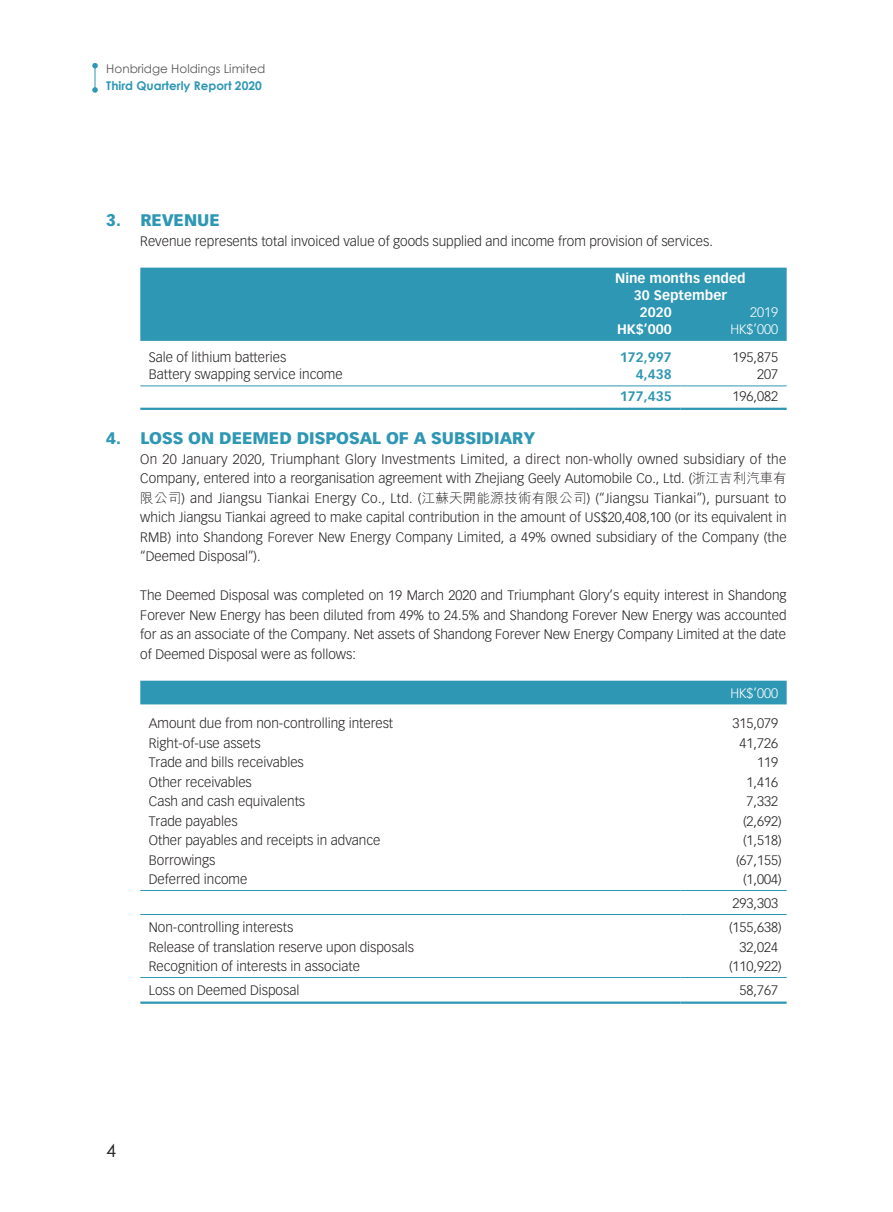
<style>
.page{position:relative;width:893px;height:1212px;background:#fff}
.page>*{position:absolute;margin:0;border:0;box-sizing:border-box;transform-origin:0 0}
.t1{font:18px "Century Gothic";color:#231f20}
.t2{font:900 16.5px "Vectora LT Std";color:#2e97b4}
.t3{font:300 13.5px/19.5px "Vectora LT Std";color:#231f20;text-align:justify}
.t4{font:700 13.5px "Vectora LT Std";color:#fff}
.t5{font:700 13.5px "Vectora LT Std";color:#2e97b4}
.t6{font:300 13.5px "Vectora LT Std";color:#fff}
.t7{font:12px "Century Gothic";color:#57585a}
.t8{font:700 12px "Century Gothic";color:#2e97b4}
.s1{font-family:"M Hei HK"}
</style>
<div class="page">
<svg style="left:92px;top:63px;width:6px;height:30px"></svg>
<div style="left:140px;top:268px;width:647px;height:73px;background:#2e97b4"></div>
<hr style="left:140px;top:385px;width:434px;height:1px;background:#2e97b4">
<hr style="left:574px;top:385px;width:106px;height:1px;background:#2e97b4">
<hr style="left:680px;top:385px;width:107px;height:1px;background:#2e97b4">
<hr style="left:140px;top:408px;width:434px;height:2px;background:#2e97b4">
<hr style="left:574px;top:408px;width:106px;height:2px;background:#2e97b4">
<hr style="left:680px;top:408px;width:107px;height:2px;background:#2e97b4">
<div style="left:140px;top:681px;width:647px;height:23px;background:#2e97b4"></div>
<hr style="left:140px;top:890px;width:540px;height:1px;background:#2e97b4">
<hr style="left:680px;top:890px;width:107px;height:1px;background:#2e97b4">
<hr style="left:140px;top:914px;width:540px;height:1px;background:#2e97b4">
<hr style="left:680px;top:914px;width:107px;height:1px;background:#2e97b4">
<hr style="left:140px;top:977px;width:540px;height:1px;background:#2e97b4">
<hr style="left:680px;top:977px;width:107px;height:1px;background:#2e97b4">
<hr style="left:140px;top:1001px;width:540px;height:3px;background:#2e97b4">
<hr style="left:680px;top:1001px;width:107px;height:3px;background:#2e97b4">
<p class="t7" style="left:106px;top:61px;width:161px">Honbridge Holdings Limited</p>
<p class="t8" style="left:106px;top:76px;width:157px">Third Quarterly Report 2020</p>
<p class="t2" style="left:106px;top:210px;width:115px">3. REVENUE</p>
<p class="t3" style="left:140px;top:231px;width:574px">Revenue represents total invoiced value of goods supplied and income from provision of services.</p>
<p class="t4" style="left:615px;top:270px;width:132px">Nine months ended</p>
<p class="t4" style="left:634px;top:287px;width:94px">30 September</p>
<p class="t4" style="left:640px;top:304px;width:33px">2020</p>
<p class="t6" style="left:750px;top:304px;width:30px">2019</p>
<p class="t4" style="left:617px;top:321px;width:56px">HK$’000</p>
<p class="t6" style="left:730px;top:322px;width:49px">HK$’000</p>
<p class="t3" style="left:149px;top:348px;width:139px">Sale of lithium batteries</p>
<p class="t5" style="left:620px;top:349px;width:53px">172,997</p>
<p class="t3" style="left:732px;top:348px;width:47px">195,875</p>
<p class="t3" style="left:149px;top:365px;width:195px">Battery swapping service income</p>
<p class="t5" style="left:636px;top:366px;width:37px">4,438</p>
<p class="t3" style="left:757px;top:365px;width:23px">207</p>
<p class="t5" style="left:620px;top:388px;width:53px">177,435</p>
<p class="t3" style="left:732px;top:387px;width:47px">196,082</p>
<p class="t2" style="left:106px;top:428px;width:431px">4. LOSS ON DEEMED DISPOSAL OF A SUBSIDIARY</p>
<p class="t3" style="left:140px;top:449px;width:648px">On 20 January 2020, Triumphant Glory Investments Limited, a direct non-wholly owned subsidiary of the Company, entered into a reorganisation agreement with Zhejiang Geely Automobile Co., Ltd. (<span class="s1">浙江吉利汽車有限公司</span>) and Jiangsu Tiankai Energy Co., Ltd. (<span class="s1">江蘇天開能源技術有限公司</span>) (“Jiangsu Tiankai”), pursuant to which Jiangsu Tiankai agreed to make capital contribution in the amount of US$20,408,100 (or its equivalent in RMB) into Shandong Forever New Energy Company Limited, a 49% owned subsidiary of the Company (the “Deemed Disposal”).</p>
<p class="t3" style="left:140px;top:586px;width:648px">The Deemed Disposal was completed on 19 March 2020 and Triumphant Glory’s equity interest in Shandong Forever New Energy has been diluted from 49% to 24.5% and Shandong Forever New Energy was accounted for as an associate of the Company. Net assets of Shandong Forever New Energy Company Limited at the date of Deemed Disposal were as follows:</p>
<p class="t6" style="left:730px;top:685px;width:49px">HK$’000</p>
<p class="t3" style="left:149px;top:714px;width:246px">Amount due from non-controlling interest</p>
<p class="t3" style="left:732px;top:714px;width:47px">315,079</p>
<p class="t3" style="left:149px;top:733px;width:113px">Right-of-use assets</p>
<p class="t3" style="left:740px;top:733px;width:40px">41,726</p>
<p class="t3" style="left:149px;top:753px;width:157px">Trade and bills receivables</p>
<p class="t3" style="left:757px;top:753px;width:23px">119</p>
<p class="t3" style="left:149px;top:772px;width:105px">Other receivables</p>
<p class="t3" style="left:747px;top:772px;width:33px">1,416</p>
<p class="t3" style="left:149px;top:792px;width:158px">Cash and cash equivalents</p>
<p class="t3" style="left:747px;top:792px;width:33px">7,332</p>
<p class="t3" style="left:149px;top:811px;width:90px">Trade payables</p>
<p class="t3" style="left:743px;top:811px;width:40px">(2,692)</p>
<p class="t3" style="left:149px;top:831px;width:233px">Other payables and receipts in advance</p>
<p class="t3" style="left:743px;top:831px;width:40px">(1,518)</p>
<p class="t3" style="left:149px;top:850px;width:68px">Borrowings</p>
<p class="t3" style="left:736px;top:850px;width:47px">(67,155)</p>
<p class="t3" style="left:149px;top:870px;width:100px">Deferred income</p>
<p class="t3" style="left:732px;top:867px;width:51px;line-height:24px;text-align:right">(1,004)<br>293,303</p>
<p class="t3" style="left:149px;top:918px;width:146px">Non-controlling interests</p>
<p class="t3" style="left:729px;top:918px;width:54px">(155,638)</p>
<p class="t3" style="left:149px;top:937px;width:267px">Release of translation reserve upon disposals</p>
<p class="t3" style="left:739px;top:937px;width:40px">32,024</p>
<p class="t3" style="left:149px;top:957px;width:213px">Recognition of interests in associate</p>
<p class="t3" style="left:729px;top:957px;width:54px">(110,922)</p>
<p class="t3" style="left:149px;top:981px;width:152px">Loss on Deemed Disposal</p>
<p class="t3" style="left:739px;top:981px;width:40px">58,767</p>
<h1 class="t1" style="left:106px;top:1138px;width:11px">4</h1>
</div>
